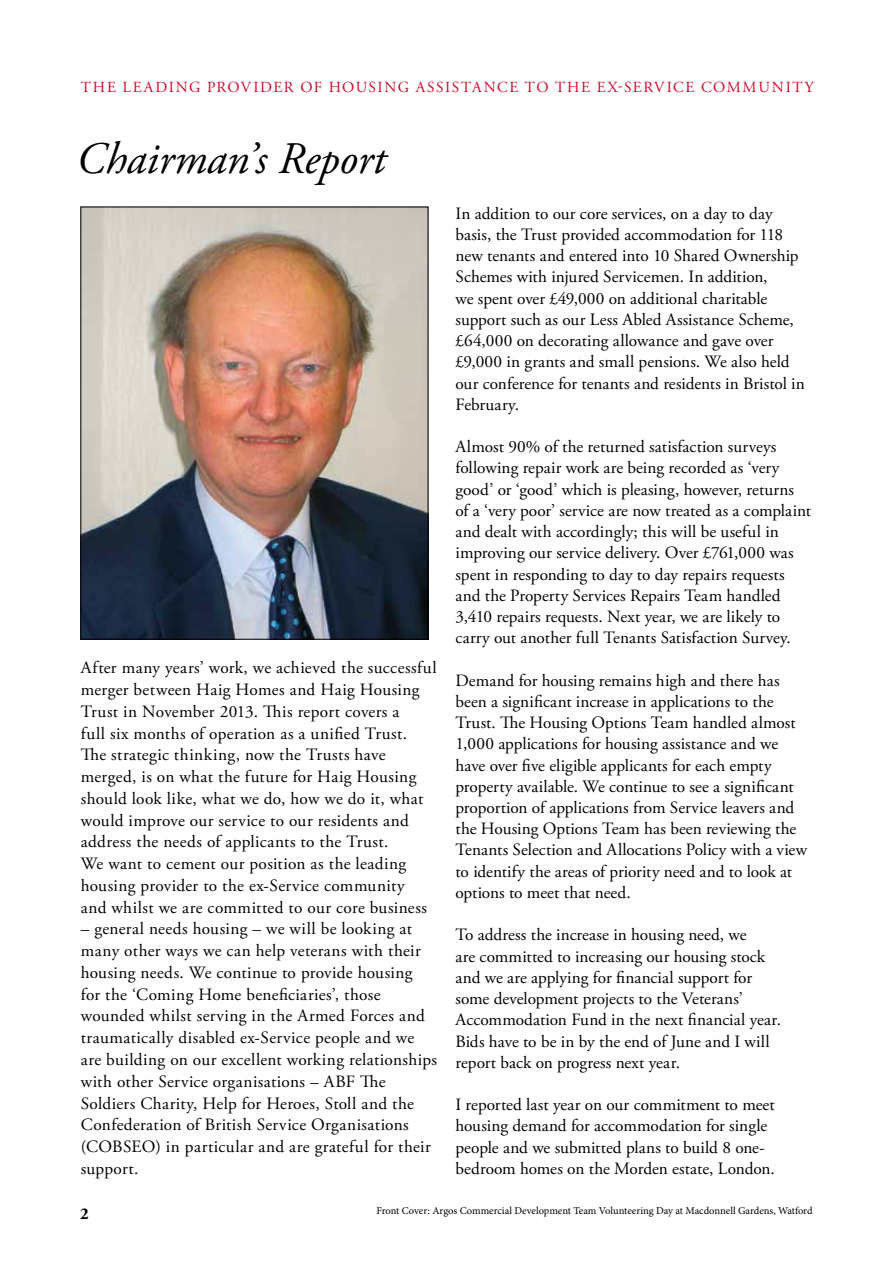
<style>
.page{position:relative;width:893px;height:1263px;background:#fff}
.page>*{position:absolute;margin:0;border:0;box-sizing:border-box;transform-origin:0 0}
.t1{font:italic 45px "Adobe Garamond Pro";color:#000}
.t2{font:17.25px/21.1px "Adobe Garamond Pro";letter-spacing:.005em;color:#000}
.t3{font:700 16.5px "Adobe Garamond Pro";color:#000}
.t4{font:15.3px "Adobe Garamond Pro";letter-spacing:.105em;color:#d00a2c}
.t5{font:10.5px "Minion Pro";letter-spacing:-.005em;color:#000}
</style>
<div class="page">
<img style="left:82px;top:209px;width:344px;height:429px">
<div style="left:80px;top:207px;width:348px;height:433px;border:1px solid #000"></div>
<p class="t4" style="left:81px;top:78px;width:734px">THE LEADING PROVIDER OF HOUSING ASSISTANCE TO THE EX-SERVICE COMMUNITY</p>
<h1 class="t1" style="left:76px;top:132px;width:311px">Chairman’s Report</h1>
<p class="t2" style="left:81px;top:658px;width:357px;line-height:21.8px">After many years’ work, we achieved the successful merger between Haig Homes and Haig Housing Trust in November 2013. This report covers a<br>full six months of operation as a unified Trust.<br>The strategic thinking, now the Trusts have merged, is on what the future for Haig Housing should look like, what we do, how we do it, what would improve our service to our residents and address the needs of applicants to the Trust.<br>We want to cement our position as the leading housing provider to the ex-Service community<br>and whilst we are committed to our core business</p>
<p class="t2" style="left:81px;top:919px;width:358px;line-height:21.8px">– general needs housing – we will be looking at many other ways we can help veterans with their housing needs. We continue to provide housing<br>for the ‘Coming Home beneficiaries’, those wounded whilst serving in the Armed Forces and traumatically disabled ex-Service people and we are building on our excellent working relationships with other Service organisations – ABF The Soldiers Charity, Help for Heroes, Stoll and the Confederation of British Service Organisations (COBSEO) in particular and are grateful for their support.</p>
<p class="t2" style="left:455px;top:203px;width:351px">In addition to our core services, on a day to day basis, the Trust provided accommodation for 118 new tenants and entered into 10 Shared Ownership Schemes with injured Servicemen. In addition,<br>we spent over £49,000 on additional charitable support such as our Less Abled Assistance Scheme, £64,000 on decorating allowance and gave over £9,000 in grants and small pensions. We also held our conference for tenants and residents in Bristol in February.</p>
<p class="t2" style="left:455px;top:437px;width:357px">Almost 90% of the returned satisfaction surveys following repair work are being recorded as ‘very good’ or ‘good’ which is pleasing, however, returns of a ‘very poor’ service are now treated as a complaint and dealt with accordingly; this will be useful in improving our service delivery. Over £761,000 was spent in responding to day to day repairs requests and the Property Services Repairs Team handled 3,410 repairs requests. Next year, we are likely to carry out another full Tenants Satisfaction Survey.</p>
<p class="t2" style="left:455px;top:670px;width:353px">Demand for housing remains high and there has been a significant increase in applications to the Trust. The Housing Options Team handled almost 1,000 applications for housing assistance and we have over five eligible applicants for each empty property available. We continue to see a significant proportion of applications from Service leavers and the Housing Options Team has been reviewing the Tenants Selection and Allocations Policy with a view to identify the areas of priority need and to look at options to meet that need.</p>
<p class="t2" style="left:455px;top:925px;width:327px">To address the increase in housing need, we<br>are committed to increasing our housing stock and we are applying for financial support for some development projects to the Veterans’ Accommodation Fund in the next financial year.<br>Bids have to be in by the end of June and I will report back on progress next year.</p>
<p class="t2" style="left:455px;top:1095px;width:321px">I reported last year on our commitment to meet housing demand for accommodation for single people and we submitted plans to build 8 one&shy;bedroom homes on the Morden estate, London.</p>
<p class="t3" style="left:80px;top:1204px;width:10px">2</p>
<p class="t5" style="left:376px;top:1204px;width:438px">Front Cover: Argos Commercial Development Team Volunteering Day at Macdonnell Gardens, Watford</p>
</div>
